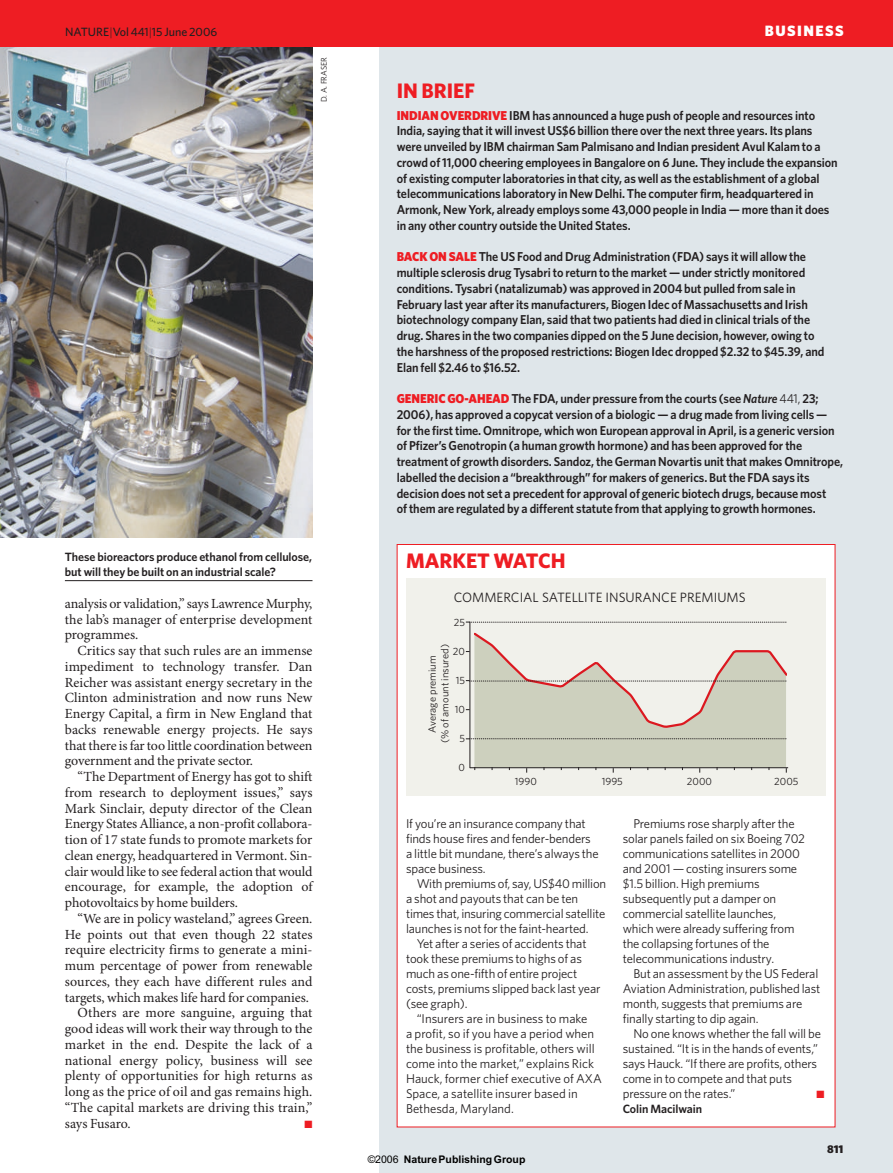
<style>
.page{position:relative;width:893px;height:1173px;background:#fff}
.page>*{position:absolute;margin:0;border:0;box-sizing:border-box;transform-origin:0 0}
.t1{font:700 21px "Whitney";color:#ee1d23}
.t2{font:900 15px "Whitney";letter-spacing:.095em;color:#fff}
.t3{font:13.95px/15.8px "Minion Pro";color:#231f20;text-align:justify}
.t4{font:13.5px "Whitney Book 2";color:#231f20}
.t5{font:600 12.9px/15.8px "Whitney";letter-spacing:-.005em;color:#231f20;scale:.95 1}
.t6{font:12.75px/15px "Whitney";letter-spacing:-.015em;color:#231f20}
.t7{font:600 12px/15.8px "Whitney";letter-spacing:-.005em;color:#231f20}
.t8{font:500 12px "Whitney";letter-spacing:-.005em;color:#231f20}
.t9{font:900 11.25px "Whitney";color:#231f20}
.t10{font:10.5px/12.6px "Whitney Book 2";color:#231f20;text-align:center}
.t11{font:700 10.5px "Arial";color:#000}
.t12{font:10.5px "Zapf Dingbats";color:#ee1d23}
.t13{font:8.25px "Whitney";color:#231f20}
.s1{font-weight:300}
.s2{font-weight:900;color:#ee1d23}
.s3{font-style:italic}
.s4{font-weight:400}
.s5{font-family:"Arial MT2";font-weight:400}
</style>
<div class="page">
<img style="left:0;top:47px;width:312px;height:491px">
<div style="left:379px;top:0;width:513px;height:1173px;background:#dfe6ea"></div>
<div style="left:2px;top:0;width:890px;height:47px;background:#ee1d23"></div>
<div style="left:397px;top:544px;width:438px;height:583px;background:#fff"></div>
<div style="left:406px;top:578px;width:419px;height:218px;background:#f1f1eb"></div>
<hr style="left:470px;top:767px;width:318px;height:1px;background:#231f20">
<hr style="left:469px;top:622px;width:1px;height:146px;background:#231f20">
<svg style="left:466px;top:622px;width:321px;height:1px"></svg>
<svg style="left:466px;top:631px;width:321px;height:142px"></svg>
<hr style="left:0;top:0;width:2px;height:47px;background:#ee1d23">
<hr style="left:65px;top:580px;width:247px;height:1px;background:#231f20">
<p class="t8" style="left:65px;top:28px;width:153px">NATURE<span class="s1">|</span>Vol 441<span class="s1">|</span>15 June 2006</p>
<p class="t2" style="left:765px;top:25px;width:80px">BUSINESS</p>
<p class="t13" style="left:321px;top:102px;width:47px;rotate:-90deg">D. A. FRASER</p>
<p class="t7" style="left:65px;top:549px;width:249px">These bioreactors produce ethanol from cellulose, but will they be built on an industrial scale?</p>
<p class="t3" style="left:65px;top:597px;width:249px">analysis or validation,” says Lawrence Murphy, the lab’s manager of enterprise development programmes.</p>
<p class="t3" style="left:65px;top:644px;width:249px;text-indent:13px">Critics say that such rules are an immense impediment to technology transfer. Dan Reicher was assistant energy secretary in the Clinton administration and now runs New Energy Capital, a firm in New England that backs renewable energy projects. He says that there is far too little coordination between government and the private sector.</p>
<p class="t3" style="left:65px;top:770px;width:249px;text-indent:13px">“The Department of Energy has got to shift from research to deployment issues,” says Mark Sinclair, deputy director of the Clean Energy States Alliance, a non-profit collabora&shy;tion of 17 state funds to promote markets for clean energy, headquartered in Vermont. Sin&shy;clair would like to see federal action that would encourage, for example, the adoption of photovoltaics by home builders.</p>
<p class="t3" style="left:78px;top:912px;width:236px">“We are in policy wasteland,” agrees Green.</p>
<p class="t3" style="left:65px;top:927px;width:249px">He points out that even though 22 states</p>
<p class="t3" style="left:65px;top:943px;width:249px">require electricity firms to generate a mini-</p>
<p class="t3" style="left:65px;top:959px;width:249px">mum percentage of power from renewable</p>
<p class="t3" style="left:65px;top:975px;width:249px">sources, they each have different rules and</p>
<p class="t3" style="left:65px;top:990px;width:245px">targets, which makes life hard for companies.</p>
<p class="t3" style="left:78px;top:1006px;width:236px">Others are more sanguine, arguing that</p>
<p class="t3" style="left:65px;top:1022px;width:249px">good ideas will work their way through to the</p>
<p class="t3" style="left:65px;top:1038px;width:249px">market in the end. Despite the lack of a</p>
<p class="t3" style="left:65px;top:1053px;width:249px">national energy policy, business will see</p>
<p class="t3" style="left:65px;top:1069px;width:249px">plenty of opportunities for high returns as</p>
<p class="t3" style="left:65px;top:1085px;width:249px">long as the price of oil and gas remains high.</p>
<p class="t3" style="left:65px;top:1101px;width:249px">“The capital markets are driving this train,”</p>
<p class="t3" style="left:65px;top:1116px;width:67px">says Fusaro.</p>
<p class="t12" style="left:304px;top:1119px;width:9px">■</p>
<h1 class="t1" style="left:397px;top:83px;width:80px">IN BRIEF</h1>
<p class="t5" style="left:397px;top:108px;width:465px"><span class="s2">INDIAN OVERDRIVE</span> IBM has announced a huge push of people and resources into India, saying that it will invest US$6 billion there over the next three years. Its plans were unveiled by IBM chairman Sam Palmisano and Indian president Avul Kalam to a crowd of 11,000 cheering employees in Bangalore on 6 June. They include the expansion of existing computer laboratories in that city, as well as the establishment of a global telecommunications laboratory in New Delhi. The computer firm, headquartered in Armonk, New York, already employs some 43,000 people in India — more than it does in any other country outside the United States.</p>
<p class="t5" style="left:397px;top:250px;width:452px"><span class="s2">BACK ON SALE</span> The US Food and Drug Administration (FDA) says it will allow the multiple sclerosis drug Tysabri to return to the market — under strictly monitored conditions. Tysabri (natalizumab) was approved in 2004 but pulled from sale in February last year after its manufacturers, Biogen Idec of Massachusetts and Irish biotechnology company Elan, said that two patients had died in clinical trials of the drug. Shares in the two companies dipped on the 5 June decision, however, owing to the harshness of the proposed restrictions: Biogen Idec dropped $2.32 to $45.39, and Elan fell $2.46 to $16.52.</p>
<p class="t5" style="left:397px;top:392px;width:471px"><span class="s2">GENERIC GO-AHEAD</span> The FDA, under pressure from the courts (see <span class="s3">Nature</span> <span class="s4">441,</span> 23; 2006), has approved a copycat version of a biologic — a drug made from living cells — for the first time. Omnitrope, which won European approval in April, is a generic version of Pfizer’s Genotropin (a human growth hormone) and has been approved for the treatment of growth disorders. Sandoz, the German Novartis unit that makes Omnitrope, labelled the decision a “breakthrough” for makers of generics. But the FDA says its decision does not set a precedent for approval of generic biotech drugs, because most<br>of them are regulated by a different statute from that applying to growth hormones.</p>
<h1 class="t1" style="left:406px;top:553px;width:161px">MARKET WATCH</h1>
<p class="t4" style="left:454px;top:593px;width:293px">COMMERCIAL SATELLITE INSURANCE PREMIUMS</p>
<p class="t10" style="left:454px;top:617px;width:13px">25</p>
<p class="t10" style="left:426px;top:743px;width:101px;rotate:-90deg">Average premium<br>(% of amount insured)</p>
<p class="t10" style="left:453px;top:646px;width:14px">20</p>
<p class="t10" style="left:455px;top:675px;width:11px">15</p>
<p class="t10" style="left:455px;top:704px;width:12px">10</p>
<p class="t10" style="left:459px;top:733px;width:7px">5</p>
<p class="t10" style="left:458px;top:762px;width:8px">0</p>
<p class="t10" style="left:515px;top:776px;width:24px">1990</p>
<p class="t10" style="left:601px;top:776px;width:23px">1995</p>
<p class="t10" style="left:687px;top:776px;width:27px">2000</p>
<p class="t10" style="left:774px;top:776px;width:26px">2005</p>
<p class="t6" style="left:406px;top:817px;width:194px">If you’re an insurance company that finds house fires and fender-benders a little bit mundane, there’s always the space business.</p>
<p class="t6" style="left:416px;top:877px;width:191px">With premiums of, say, US$40 million</p>
<p class="t6" style="left:406px;top:892px;width:174px">a shot and payouts that can be ten</p>
<p class="t6" style="left:406px;top:907px;width:201px">times that, insuring commercial satellite</p>
<p class="t6" style="left:406px;top:922px;width:184px">launches is not for the faint-hearted.</p>
<p class="t6" style="left:416px;top:937px;width:171px">Yet after a series of accidents that</p>
<p class="t6" style="left:406px;top:952px;width:177px">took these premiums to highs of as</p>
<p class="t6" style="left:406px;top:967px;width:173px">much as one-fifth of entire project</p>
<p class="t6" style="left:406px;top:982px;width:196px">costs, premiums slipped back last year</p>
<p class="t6" style="left:406px;top:997px;width:63px">(see graph).</p>
<p class="t6" style="left:416px;top:1012px;width:172px">“Insurers are in business to make</p>
<p class="t6" style="left:406px;top:1027px;width:190px">a profit, so if you have a period when</p>
<p class="t6" style="left:406px;top:1042px;width:190px">the business is profitable, others will</p>
<p class="t6" style="left:406px;top:1057px;width:189px">come into the market,” explains Rick</p>
<p class="t6" style="left:406px;top:1072px;width:197px">Hauck, former chief executive of AXA</p>
<p class="t6" style="left:406px;top:1087px;width:173px">Space, a satellite insurer based in</p>
<p class="t6" style="left:406px;top:1102px;width:109px">Bethesda, Maryland.</p>
<p class="t11" style="left:367px;top:1153px;width:159px"><span class="s5">©200</span><span class="s4">6</span> NaturePublishingGroup</p>
<p class="t6" style="left:622px;top:817px;width:184px;text-indent:11px">Premiums rose sharply after the solar panels failed on six Boeing 702 communications satellites in 2000 and 2001 — costing insurers some $1.5 billion. High premiums subsequently put a damper on commercial satellite launches, which were already suffering from the collapsing fortunes of the telecommunications industry.</p>
<p class="t6" style="left:622px;top:967px;width:199px;text-indent:11px">But an assessment by the US Federal Aviation Administration, published last month, suggests that premiums are finally starting to dip again.</p>
<p class="t6" style="left:622px;top:1027px;width:200px;text-indent:11px">No one knows whether the fall will be sustained. “It is in the hands of events,” says Hauck. “If there are profits, others come in to compete and that puts pressure on the rates.”</p>
<p class="t12" style="left:816px;top:1089px;width:9px">■</p>
<p class="t7" style="left:622px;top:1102px;width:81px">Colin Macilwain</p>
<p class="t9" style="left:827px;top:1145px;width:18px">811</p>
</div>
